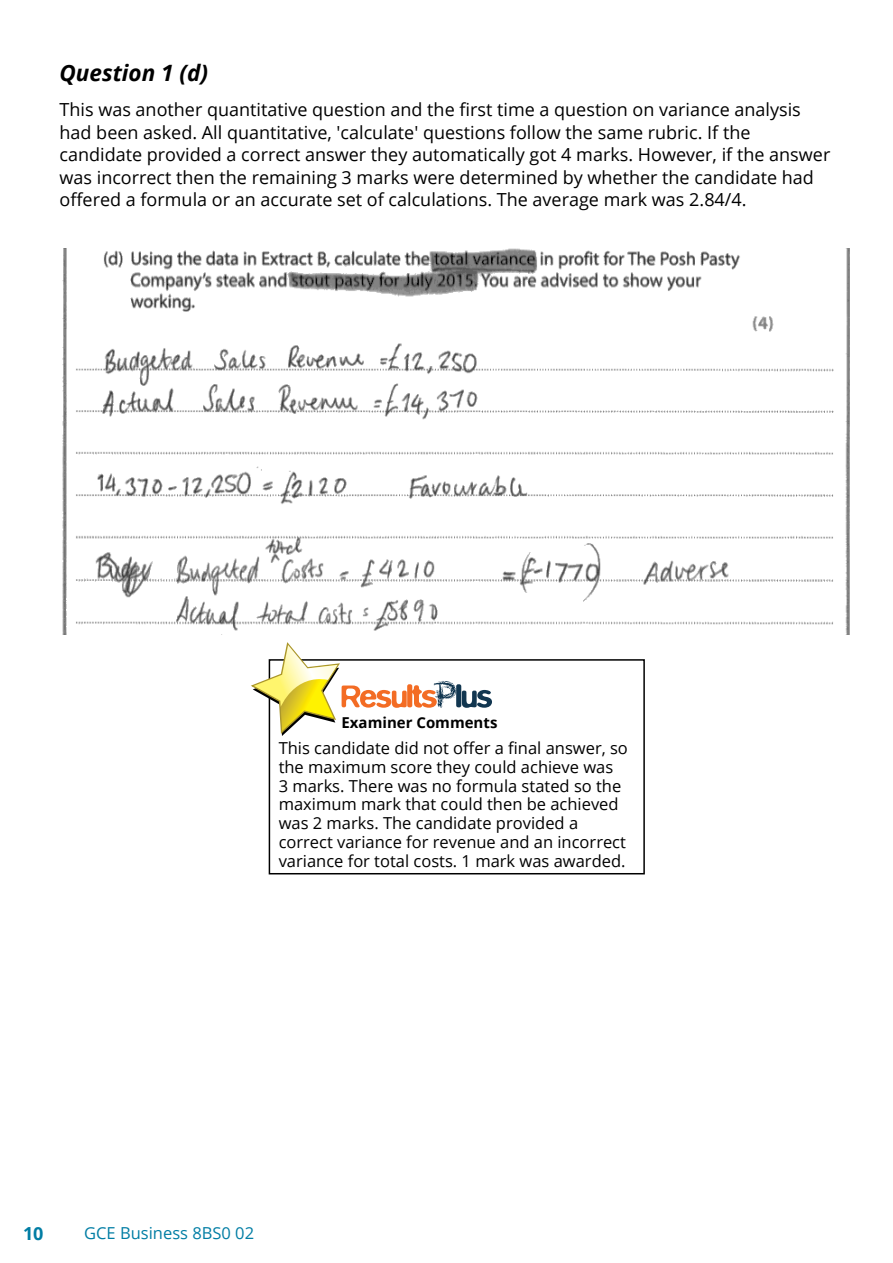
<style>
.page{position:relative;width:893px;height:1263px;background:#fff}
.page>*{position:absolute;margin:0;border:0;box-sizing:border-box;transform-origin:0 0}
.t1{font:italic 700 22.5px "Open Sans";color:#000}
.t2{font:18px/22.5px "Open Sans";color:#000}
.t3{font:700 18px "Open Sans";color:#007da4}
.t4{font:16.5px/18.8px "Open Sans";color:#000}
.t5{font:16.5px "Open Sans";color:#007da4}
.t6{font:700 15px "Open Sans";color:#000}
</style>
<div class="page">
<img style="left:62px;top:248px;width:787px;height:387px">
<div style="left:269px;top:659px;width:376px;height:215px;border:2px solid #000"></div>
<svg style="left:251px;top:642px;width:241px;height:94px"></svg>
<p class="t1" style="left:60px;top:57px;width:150px">Question 1 (d)</p>
<p class="t2" style="left:60px;top:98px;width:772px">This was another quantitative question and the first time a question on variance analysis had been asked. All quantitative, 'calculate' questions follow the same rubric. If the candidate provided a correct answer they automatically got 4 marks. However, if the answer was incorrect then the remaining 3 marks were determined by whether the candidate had offered a formula or an accurate set of calculations. The average mark was 2.84/4.</p>
<p class="t6" style="left:342px;top:712px;width:157px">Examiner Comments</p>
<p class="t4" style="left:279px;top:738px;width:351px">This candidate did not offer a final answer, so the maximum score they could achieve was<br>3 marks. There was no formula stated so the maximum mark that could then be achieved was 2 marks. The candidate provided a correct variance for revenue and an incorrect variance for total costs. 1 mark was awarded.</p>
<p class="t3" style="left:23px;top:1221px;width:22px">10</p>
<p class="t5" style="left:84px;top:1221px;width:171px">GCE Business 8BS0 02</p>
</div>
